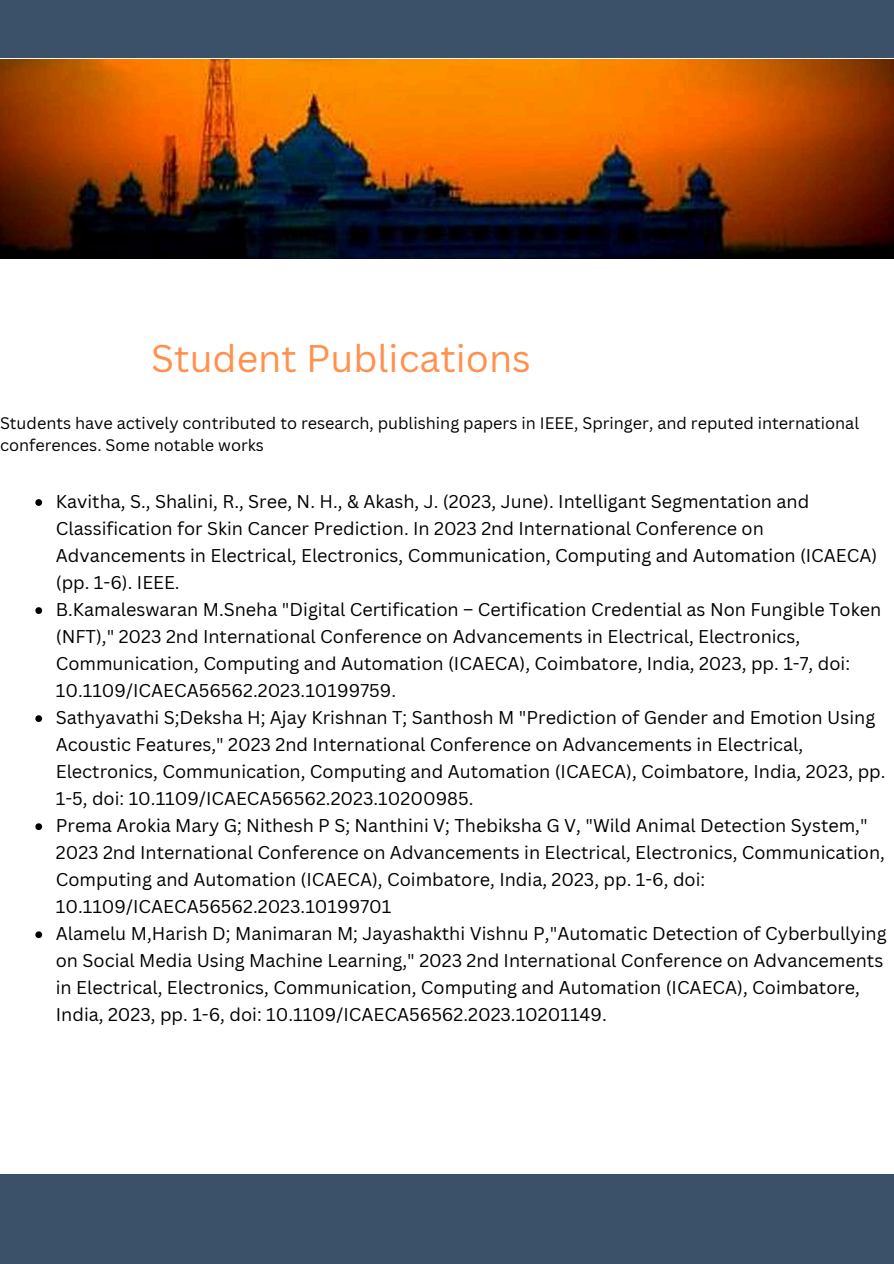
<style>
.page{position:relative;width:894px;height:1264px;background:#fff}
.page>*{position:absolute;margin:0;border:0;box-sizing:border-box;transform-origin:0 0}
.t1{font:37.5px "Canva Sans";color:#ff914d}
.t2{font:18px/27px "Canva Sans";color:#000}
.t3{font:16.2px/22.5px "Canva Sans";color:#000}
</style>
<div class="page">
<div style="left:0;top:0;width:893px;height:58px;background:#3b5169"></div>
<img style="left:0;top:59px;width:893px;height:199px">
<div style="left:0;top:1174px;width:893px;height:89px;background:#3b5169"></div>
<svg style="left:35px;top:499px;width:7px;height:7px"></svg>
<svg style="left:35px;top:607px;width:7px;height:7px"></svg>
<svg style="left:35px;top:715px;width:7px;height:7px"></svg>
<svg style="left:35px;top:823px;width:7px;height:7px"></svg>
<svg style="left:35px;top:931px;width:7px;height:7px"></svg>
<h1 class="t1" style="left:151px;top:332px;width:381px">Student Publications</h1>
<p class="t3" style="left:0;top:411px;width:860px">Students have actively contributed to research, publishing papers in IEEE, Springer, and reputed international conferences. Some notable works</p>
<p class="t2" style="left:56px;top:487px;width:832px">Kavitha, S., Shalini, R., Sree, N. H., &amp; Akash, J. (2023, June). Intelligant Segmentation and Classification for Skin Cancer Prediction. In 2023 2nd International Conference on Advancements in Electrical, Electronics, Communication, Computing and Automation (ICAECA) (pp. 1-6). IEEE.<br>B.Kamaleswaran M.Sneha "Digital Certification – Certification Credential as Non Fungible Token (NFT)," 2023 2nd International Conference on Advancements in Electrical, Electronics, Communication, Computing and Automation (ICAECA), Coimbatore, India, 2023, pp. 1-7, doi:<br>10.1109/ICAECA56562.2023.10199759.<br>Sathyavathi S;Deksha H; Ajay Krishnan T; Santhosh M "Prediction of Gender and Emotion Using Acoustic Features," 2023 2nd International Conference on Advancements in Electrical, Electronics, Communication, Computing and Automation (ICAECA), Coimbatore, India, 2023, pp.<br>1-5, doi: 10.1109/ICAECA56562.2023.10200985.<br>Prema Arokia Mary G; Nithesh P S; Nanthini V; Thebiksha G V, "Wild Animal Detection System," 2023 2nd International Conference on Advancements in Electrical, Electronics, Communication, Computing and Automation (ICAECA), Coimbatore, India, 2023, pp. 1-6, doi:<br>10.1109/ICAECA56562.2023.10199701<br>Alamelu M,Harish D; Manimaran M; Jayashakthi Vishnu P,"Automatic Detection of Cyberbullying on Social Media Using Machine Learning," 2023 2nd International Conference on Advancements in Electrical, Electronics, Communication, Computing and Automation (ICAECA), Coimbatore, India, 2023, pp. 1-6, doi: 10.1109/ICAECA56562.2023.10201149.</p>
</div>
